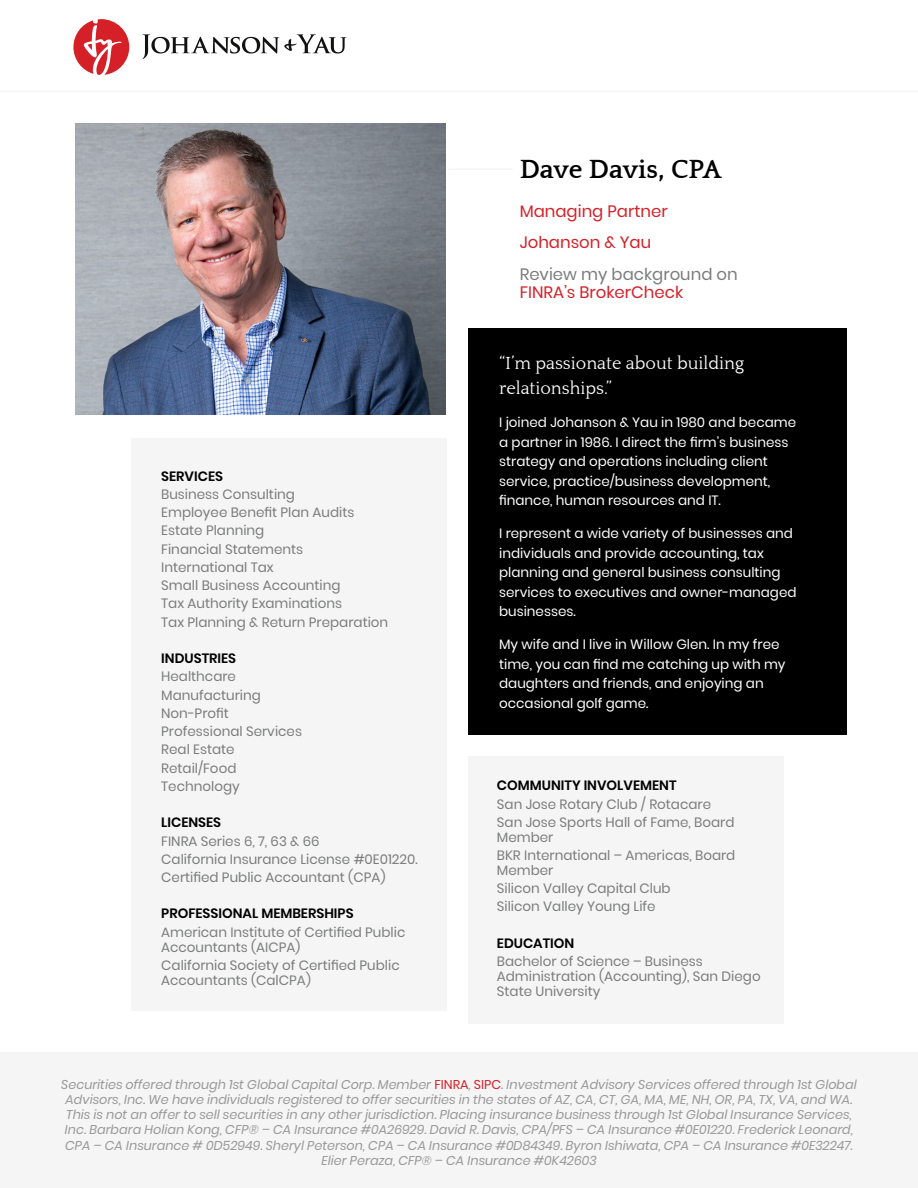
<style>
.page{position:relative;width:918px;height:1188px;background:#fff}
.page>*{position:absolute;margin:0;border:0;box-sizing:border-box;transform-origin:0 0}
.t1{font:700 27px "Quattrocento";letter-spacing:-.005em;color:#000}
.t2{font:18px/25.5px "Quattrocento";color:#fff}
.t3{font:16.5px/31.5px "Poppins";color:#d52028}
.t4{font:16.5px "Poppins";color:#7b7c7d}
.t5{font:13.5px/18.3px "Poppins";color:#7b7c7d}
.t6{font:13.5px/19.5px "Poppins";color:#fff}
.t7{font:13.5px/15px "Poppins";color:#7c7d7d}
.t8{font:600 13.5px "Poppins";color:#000}
.t9{font:italic 12.75px/15.3px "Poppins";color:#999;text-align:center}
.s1{color:#7b7c7d}
.s2{font-style:normal;color:#d52028}
</style>
<div class="page">
<svg style="left:73px;top:19px;width:56px;height:56px"></svg>
<svg style="left:141px;top:34px;width:205px;height:26px"></svg>
<div style="left:0;top:1053px;width:918px;height:135px;background:#f5f5f5"></div>
<hr style="left:0;top:91px;width:918px;height:1px;background:#f5f5f5">
<img style="left:76px;top:123px;width:369px;height:292px">
<div style="left:468px;top:328px;width:379px;height:406px;background:#000"></div>
<div style="left:131px;top:438px;width:315px;height:573px;background:#f5f5f5"></div>
<div style="left:468px;top:756px;width:315px;height:267px;background:#f5f5f5"></div>
<hr style="left:448px;top:168px;width:65px;height:2px;background:#f5f5f5">
<p class="t8" style="left:161px;top:468px;width:63px">SERVICES</p>
<p class="t5" style="left:161px;top:485px;width:229px">Business Consulting<br>Employee Benefit Plan Audits<br>Estate Planning<br>Financial Statements<br>International Tax<br>Small Business Accounting<br>Tax Authority Examinations<br>Tax Planning &amp; Return Preparation</p>
<p class="t8" style="left:161px;top:651px;width:76px">INDUSTRIES</p>
<p class="t5" style="left:161px;top:668px;width:142px">Healthcare<br>Manufacturing<br>Non-Profit<br>Professional Services<br>Real Estate<br>Retail/Food<br>Technology</p>
<p class="t8" style="left:161px;top:815px;width:61px">LICENSES</p>
<p class="t5" style="left:161px;top:832px;width:258px">FINRA Series 6, 7, 63 &amp; 66<br>California Insurance License #0E01220.<br>Certified Public Accountant (CPA)</p>
<p class="t8" style="left:161px;top:906px;width:194px">PROFESSIONAL MEMBERSHIPS</p>
<p class="t7" style="left:161px;top:925px;width:246px">American Institute of Certified Public<br>Ac<span class="s1">countants (AICPA)</span></p>
<p class="t7" style="left:161px;top:958px;width:240px"><span class="s1">California Socie</span>ty of Certified Public<br>Accountants (CalCPA)</p>
<h1 class="t1" style="left:520px;top:155px;width:204px">Dave Davis, CPA</h1>
<p class="t3" style="left:520px;top:195px;width:150px">Managing Partner<br>Johanson &amp; Yau</p>
<p class="t4" style="left:520px;top:264px;width:220px">Review my background on</p>
<p class="t3" style="left:520px;top:276px;width:165px">FINRA’s BrokerCheck</p>
<h2 class="t2" style="left:499px;top:351px;width:247px">“I’m passionate about building relationships.”</h2>
<p class="t6" style="left:499px;top:413px;width:299px">I joined Johanson &amp; Yau in 1980 and became a partner in 1986. I direct the firm’s business strategy and operations including client service, practice/business development, finance, human resources and IT.</p>
<p class="t6" style="left:499px;top:524px;width:299px">I represent a wide variety of businesses and individuals and provide accounting, tax planning and general business consulting services to executives and owner-managed businesses.</p>
<p class="t6" style="left:499px;top:635px;width:288px">My wife and I live in Willow Glen. In my free time, you can find me catching up with my daughters and friends, and enjoying an occasional golf game.</p>
<p class="t8" style="left:497px;top:778px;width:181px">COMMUNITY INVOLVEMENT</p>
<p class="t5" style="left:497px;top:795px;width:239px">San Jose Rotary Club / Rotacare<br>San Jose Sports Hall of Fame, Board</p>
<p class="t5" style="left:497px;top:828px;width:240px">Member<br>BKR International – Americas, Board</p>
<p class="t5" style="left:497px;top:861px;width:175px">Member<br>Silicon Valley Capital Club<br>Silicon Valley Young Life</p>
<p class="t8" style="left:497px;top:935px;width:79px">EDUCATION</p>
<p class="t5" style="left:497px;top:954px;width:265px;line-height:15px">Bachelor of Science – Business<br>Administration (Accounting), San Diego<br>State University</p>
<p class="t9" style="left:61px;top:1077px;width:797px">Securities offered through 1st Global Capital Corp. Member <span class="s2">FINRA</span>, <span class="s2">SIPC</span>. Investment Advisory Services offered through 1st Global Advisors, Inc. We have individuals registered to offer securities in the states of AZ, CA, CT, GA, MA, ME, NH, OR, PA, TX, VA, and WA.<br>This is not an offer to sell securities in any other jurisdiction. Placing insurance business through 1st Global Insurance Services, Inc. Barbara Holian Kong, CFP® – CA Insurance #0A26929. David R. Davis, CPA/PFS – CA Insurance #0E01220. Frederick Leonard, CPA – CA Insurance # 0D52949. Sheryl Peterson, CPA – CA Insurance #0D84349. Byron Ishiwata, CPA – CA Insurance #0E32247.<br>Elier Peraza, CFP® – CA Insurance #0K42603</p>
</div>
